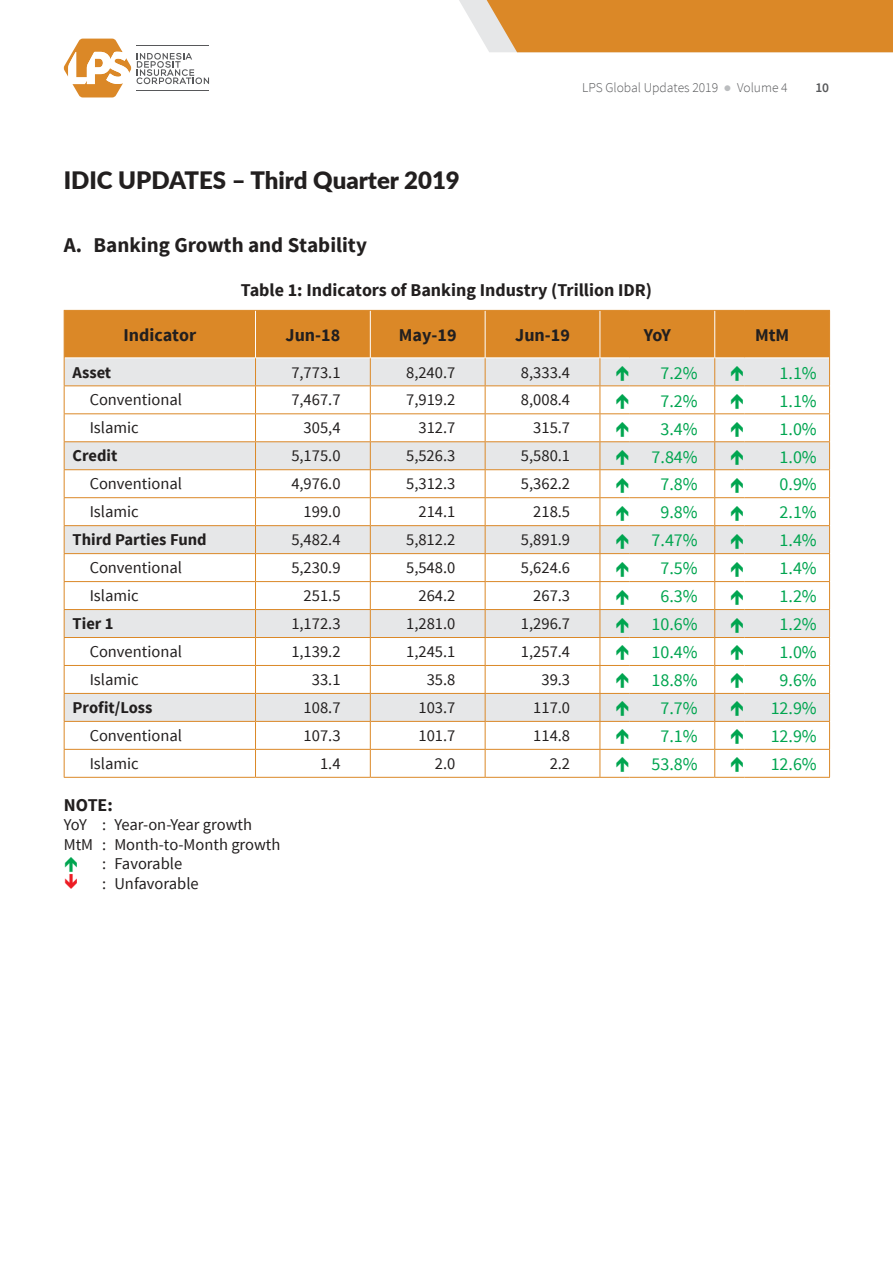
<style>
.page{position:relative;width:893px;height:1263px;background:#fff}
.page>*{position:absolute;margin:0;border:0;box-sizing:border-box;transform-origin:0 0}
.t1{font:900 24px "Lato";color:#221f1f}
.t2{font:700 21px "Source Sans Pro";color:#221f1f}
.t3{font:18px "Source Sans Pro";color:#00a550}
.t4{font:700 18px "Source Sans Pro";color:#221f1f}
.t5{font:16.5px "Source Sans Pro";color:#221f1f}
.t6{font:700 16.5px "Source Sans Pro";color:#221f1f}
.t7{font:300 13.5px "Source Sans Pro";color:#57585a}
.t8{font:600 13.5px "Source Sans Pro";color:#57585a}
.s1{font-family:"Arial";font-weight:400;color:#bbbdbf}
</style>
<div class="page">
<svg style="left:459px;top:0;width:434px;height:52px;background:#dc923a"></svg>
<svg style="left:137px;top:53px;width:72px;height:31px"></svg>
<hr style="left:137px;top:90px;width:72px;height:1px;background:#57585a">
<hr style="left:137px;top:46px;width:72px;height:1px;background:#57585a">
<svg style="left:64px;top:39px;width:67px;height:58px"></svg>
<svg style="left:64px;top:310px;width:766px;height:468px"></svg>
<h1 class="t1" style="left:64px;top:171px;width:398px">IDIC UPDATES – Third Quarter 2019</h1>
<p class="t7" style="left:582px;top:83px;width:207px">LPS Global Updates 2019 <span class="s1">●</span> Volume 4</p>
<p class="t8" style="left:815px;top:80px;width:15px">10</p>
<p class="t2" style="left:64px;top:237px;width:305px">A. Banking Growth and Stability</p>
<p class="t4" style="left:241px;top:282px;width:413px">Table 1: Indicators of Banking Industry (Trillion IDR)</p>
<p class="t4" style="left:123px;top:328px;width:74px">Indicator</p>
<p class="t4" style="left:286px;top:328px;width:56px">Jun-18</p>
<p class="t4" style="left:399px;top:328px;width:59px">May-19</p>
<p class="t4" style="left:515px;top:328px;width:56px">Jun-19</p>
<p class="t4" style="left:644px;top:328px;width:28px">YoY</p>
<p class="t4" style="left:755px;top:328px;width:36px">MtM</p>
<p class="t6" style="left:73px;top:365px;width:40px">Asset</p>
<p class="t5" style="left:291px;top:365px;width:51px">7,773.1</p>
<p class="t5" style="left:406px;top:365px;width:51px">8,240.7</p>
<p class="t5" style="left:521px;top:365px;width:51px">8,333.4</p>
<p class="t3" style="left:660px;top:365px;width:39px">7.2%</p>
<p class="t3" style="left:780px;top:365px;width:39px">1.1%</p>
<p class="t5" style="left:90px;top:393px;width:94px">Conventional</p>
<p class="t5" style="left:291px;top:393px;width:51px">7,467.7</p>
<p class="t5" style="left:406px;top:393px;width:51px">7,919.2</p>
<p class="t5" style="left:521px;top:393px;width:51px">8,008.4</p>
<p class="t3" style="left:660px;top:393px;width:39px">7.2%</p>
<p class="t3" style="left:780px;top:393px;width:39px">1.1%</p>
<p class="t5" style="left:90px;top:421px;width:51px">Islamic</p>
<p class="t5" style="left:304px;top:418px;width:38px">305,4</p>
<p class="t5" style="left:418px;top:421px;width:38px">312.7</p>
<p class="t5" style="left:533px;top:418px;width:38px">315.7</p>
<p class="t3" style="left:660px;top:421px;width:39px">3.4%</p>
<p class="t3" style="left:780px;top:421px;width:39px">1.0%</p>
<p class="t6" style="left:73px;top:449px;width:46px">Credit</p>
<p class="t5" style="left:291px;top:446px;width:51px">5,175.0</p>
<p class="t5" style="left:406px;top:446px;width:51px">5,526.3</p>
<p class="t5" style="left:521px;top:446px;width:51px">5,580.1</p>
<p class="t3" style="left:652px;top:449px;width:48px">7.84%</p>
<p class="t3" style="left:780px;top:449px;width:39px">1.0%</p>
<p class="t5" style="left:90px;top:477px;width:94px">Conventional</p>
<p class="t5" style="left:291px;top:477px;width:51px">4,976.0</p>
<p class="t5" style="left:406px;top:474px;width:51px">5,312.3</p>
<p class="t5" style="left:521px;top:474px;width:51px">5,362.2</p>
<p class="t3" style="left:660px;top:477px;width:39px">7.8%</p>
<p class="t3" style="left:780px;top:477px;width:39px">0.9%</p>
<p class="t5" style="left:90px;top:505px;width:51px">Islamic</p>
<p class="t5" style="left:304px;top:505px;width:38px">199.0</p>
<p class="t5" style="left:418px;top:505px;width:38px">214.1</p>
<p class="t5" style="left:533px;top:502px;width:38px">218.5</p>
<p class="t3" style="left:660px;top:505px;width:39px">9.8%</p>
<p class="t3" style="left:780px;top:505px;width:39px">2.1%</p>
<p class="t6" style="left:73px;top:533px;width:135px">Third Parties Fund</p>
<p class="t5" style="left:291px;top:529px;width:51px">5,482.4</p>
<p class="t5" style="left:406px;top:529px;width:51px">5,812.2</p>
<p class="t5" style="left:521px;top:529px;width:51px">5,891.9</p>
<p class="t3" style="left:652px;top:533px;width:48px">7.47%</p>
<p class="t3" style="left:780px;top:533px;width:39px">1.4%</p>
<p class="t5" style="left:90px;top:561px;width:94px">Conventional</p>
<p class="t5" style="left:291px;top:557px;width:51px">5,230.9</p>
<p class="t5" style="left:406px;top:557px;width:51px">5,548.0</p>
<p class="t5" style="left:521px;top:557px;width:51px">5,624.6</p>
<p class="t3" style="left:660px;top:557px;width:39px">7.5%</p>
<p class="t3" style="left:780px;top:561px;width:39px">1.4%</p>
<p class="t5" style="left:90px;top:589px;width:51px">Islamic</p>
<p class="t5" style="left:304px;top:585px;width:38px">251.5</p>
<p class="t5" style="left:418px;top:589px;width:38px">264.2</p>
<p class="t5" style="left:533px;top:589px;width:38px">267.3</p>
<p class="t3" style="left:660px;top:589px;width:39px">6.3%</p>
<p class="t3" style="left:780px;top:589px;width:39px">1.2%</p>
<p class="t6" style="left:73px;top:617px;width:42px">Tier 1</p>
<p class="t5" style="left:291px;top:617px;width:51px">1,172.3</p>
<p class="t5" style="left:406px;top:617px;width:51px">1,281.0</p>
<p class="t5" style="left:521px;top:617px;width:51px">1,296.7</p>
<p class="t3" style="left:652px;top:617px;width:48px">10.6%</p>
<p class="t3" style="left:780px;top:617px;width:39px">1.2%</p>
<p class="t5" style="left:90px;top:645px;width:94px">Conventional</p>
<p class="t5" style="left:291px;top:645px;width:51px">1,139.2</p>
<p class="t5" style="left:406px;top:641px;width:51px">1,245.1</p>
<p class="t5" style="left:521px;top:641px;width:51px">1,257.4</p>
<p class="t3" style="left:652px;top:645px;width:48px">10.4%</p>
<p class="t3" style="left:780px;top:645px;width:39px">1.0%</p>
<p class="t5" style="left:90px;top:673px;width:51px">Islamic</p>
<p class="t5" style="left:312px;top:673px;width:30px">33.1</p>
<p class="t5" style="left:427px;top:669px;width:30px">35.8</p>
<p class="t5" style="left:541px;top:673px;width:30px">39.3</p>
<p class="t3" style="left:652px;top:673px;width:48px">18.8%</p>
<p class="t3" style="left:780px;top:673px;width:39px">9.6%</p>
<p class="t6" style="left:73px;top:697px;width:81px">Profit/Loss</p>
<p class="t5" style="left:304px;top:701px;width:38px">108.7</p>
<p class="t5" style="left:418px;top:701px;width:38px">103.7</p>
<p class="t5" style="left:533px;top:701px;width:38px">117.0</p>
<p class="t3" style="left:660px;top:701px;width:39px">7.7%</p>
<p class="t3" style="left:771px;top:701px;width:48px">12.9%</p>
<p class="t5" style="left:90px;top:729px;width:94px">Conventional</p>
<p class="t5" style="left:304px;top:729px;width:38px">107.3</p>
<p class="t5" style="left:418px;top:729px;width:38px">101.7</p>
<p class="t5" style="left:533px;top:729px;width:38px">114.8</p>
<p class="t3" style="left:660px;top:729px;width:39px">7.1%</p>
<p class="t3" style="left:771px;top:729px;width:48px">12.9%</p>
<p class="t5" style="left:90px;top:757px;width:51px">Islamic</p>
<p class="t5" style="left:320px;top:757px;width:22px">1.4</p>
<p class="t5" style="left:435px;top:757px;width:22px">2.0</p>
<p class="t5" style="left:550px;top:757px;width:22px">2.2</p>
<p class="t3" style="left:652px;top:753px;width:48px">53.8%</p>
<p class="t3" style="left:771px;top:757px;width:48px">12.6%</p>
<p class="t4" style="left:64px;top:797px;width:51px">NOTE:</p>
<p class="t5" style="left:64px;top:818px;width:190px">YoY : Year-on-Year growth</p>
<p class="t5" style="left:64px;top:838px;width:218px">MtM : Month-to-Month growth</p>
<p class="t5" style="left:102px;top:857px;width:82px">: Favorable</p>
<p class="t5" style="left:102px;top:877px;width:98px">: Unfavorable</p>
</div>
